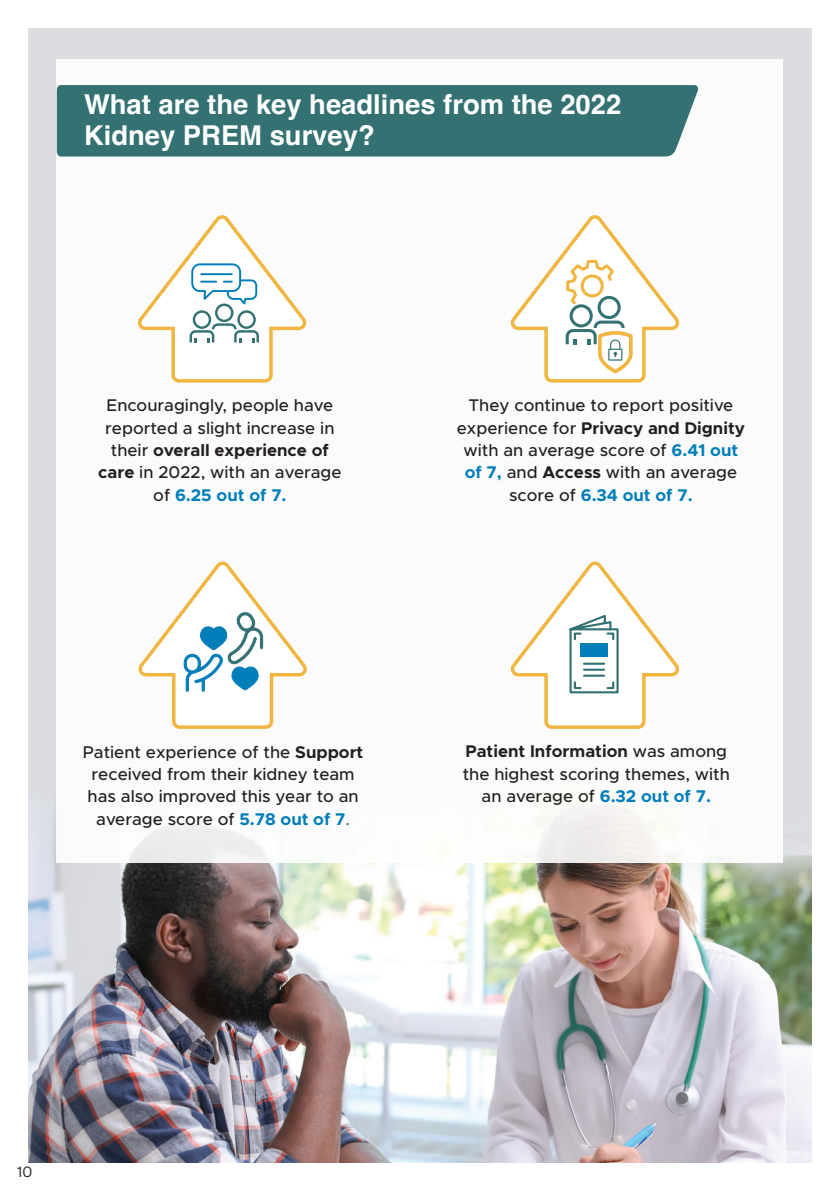
<style>
.page{position:relative;width:840px;height:1191px;background:#fff}
.page>*{position:absolute;margin:0;border:0;box-sizing:border-box;transform-origin:0 0}
.t1{font:700 27.4px/30px "Helvetica";color:#fff}
.t2{font:500 17px/22.4px "Metropolis";color:#231f20;text-align:center}
.t3{font:16px "Omnes";color:#231f20}
.s1{font-weight:700}
.s2{font-weight:700;color:#007eb9}
.s3{color:#347173}
</style>
<div class="page">
<img style="left:28px;top:28px;width:783px;height:1134px">
<div style="left:57px;top:59px;width:725px;height:803px;background:#fff"></div>
<div style="left:57px;top:85px;width:641px;height:72px;background:#347173"></div>
<svg style="left:138px;top:561px;width:169px;height:168px"></svg>
<svg style="left:510px;top:215px;width:170px;height:168px"></svg>
<svg style="left:137px;top:215px;width:170px;height:168px"></svg>
<svg style="left:510px;top:561px;width:170px;height:168px"></svg>
<div style="left:580px;top:643px;width:27px;height:14px;background:#007eb9"></div>
<h1 class="t1" style="left:84px;top:93px;width:538px">What are the key headlines from the 2022<br>Kidney PREM survey?</h1>
<p class="t2" style="left:98px;top:394px;width:245px">Encouragingly, people have reported a slight increase in their <span class="s1">overall experience of care</span> in 2022, with an average of <span class="s2">6.25 out of 7.</span></p>
<p class="t2" style="left:456px;top:394px;width:289px">They continue to report positive experience for <span class="s1">Privacy and Dignity </span>with an average score of <span class="s2">6.41 out of 7,</span> and <span class="s1">Access</span> with an average score of <span class="s2">6.34 out of 7.</span></p>
<p class="t2" style="left:83px;top:740px;width:282px">Patient experience of the <span class="s1">Support </span>received from their kidney team has also improved this year to an average score of <span class="s2">5.78 out of 7</span><span class="s3">.</span></p>
<p class="t2" style="left:462px;top:740px;width:268px"><span class="s1">Patient Information</span> was among the highest scoring themes, with an average of <span class="s2">6.32 out of 7.</span></p>
<p class="t3" style="left:17px;top:1160px;width:17px">10</p>
</div>
